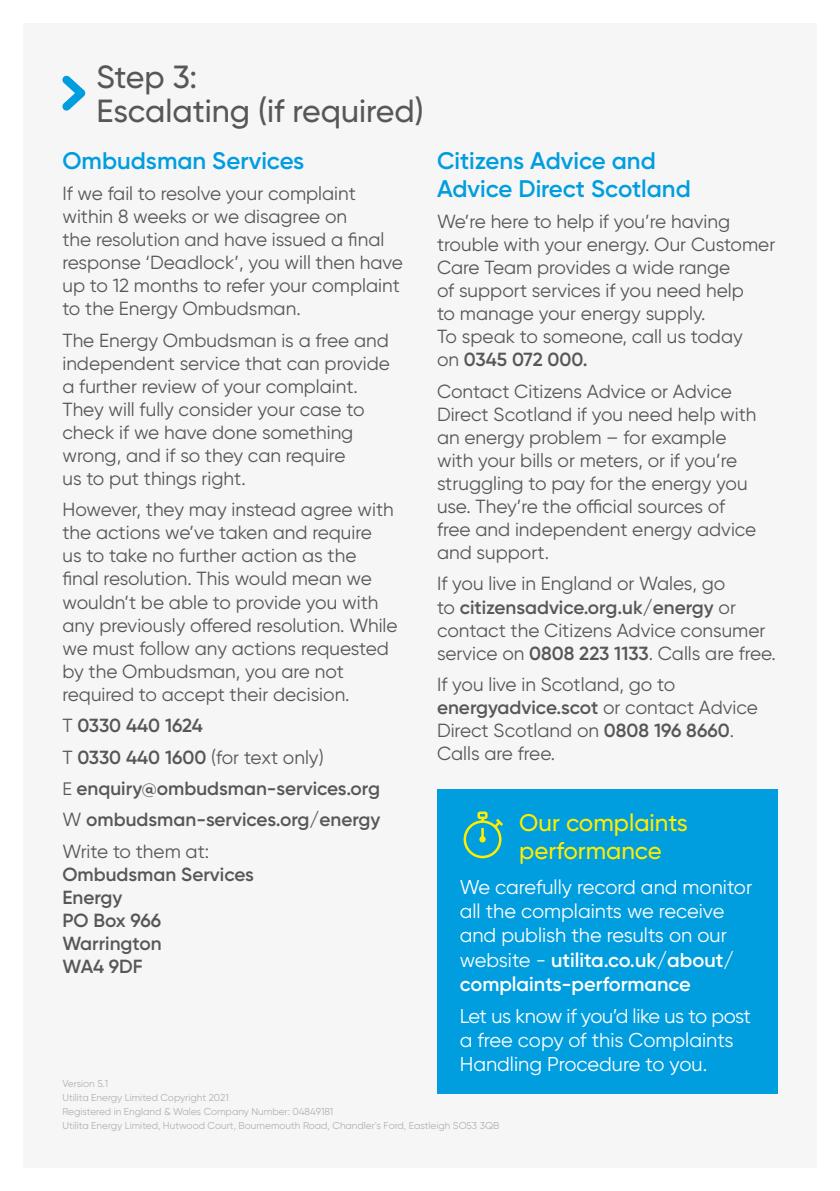
<style>
.page{position:relative;width:840px;height:1191px;background:#fff}
.page>*{position:absolute;margin:0;border:0;box-sizing:border-box;transform-origin:0 0}
.t1{font:500 32px/34px "Gilroy";color:#575756}
.t2{font:600 24px/28px "Gilroy";color:#009ddf}
.t3{font:500 24px/28px "Gilroy";color:#ffed00}
.t4{font:20px/24px "Gilroy";color:#fff}
.t5{font:19px/23px "Gilroy";color:#575756}
.t6{font:600 19px/31.4px "Gilroy";color:#575756}
.t7{font:10px/14px "Gilroy";color:#b3b2b2}
.s1{font-weight:400}
.s2{font-weight:400;font-size:18px}
.s3{font-weight:600}
</style>
<div class="page">
<div style="left:0;top:0;width:839px;height:1191px;background:#f6f6f6"></div>
<svg style="left:62px;top:75px;width:23px;height:36px"></svg>
<div style="left:437px;top:789px;width:340px;height:304px;background:#009ddf"></div>
<svg style="left:463px;top:811px;width:40px;height:48px"></svg>
<div style="left:0;top:0;width:839px;height:23px;background:#fff"></div>
<div style="left:0;top:1168px;width:839px;height:23px;background:#fff"></div>
<div style="left:0;top:0;width:23px;height:1191px;background:#fff"></div>
<div style="left:816px;top:0;width:23px;height:1191px;background:#fff"></div>
<h1 class="t1" style="left:97px;top:59px;width:328px">Step 3:<br>Escalating (if required)</h1>
<p class="t2" style="left:62px;top:146px;width:243px">Ombudsman Services</p>
<p class="t5" style="left:62px;top:182px;width:342px">If we fail to resolve your complaint within 8 weeks or we disagree on<br>the resolution and have issued a final response ‘Deadlock’, you will then have up to 12 months to refer your complaint to the Energy Ombudsman.</p>
<p class="t5" style="left:62px;top:328px;width:329px">The Energy Ombudsman is a free and independent service that can provide a further review of your complaint.<br>They will fully consider your case to check if we have done something wrong, and if so they can require<br>us to put things right.</p>
<p class="t5" style="left:62px;top:498px;width:336px">However, they may instead agree with the actions we’ve taken and require<br>us to take no further action as the final resolution. This would mean we wouldn’t be able to provide you with any previously offered resolution. While we must follow any actions requested by the Ombudsman, you are not required to accept their decision.</p>
<p class="t6" style="left:62px;top:709px;width:319px"><span class="s1">T</span> 0330 440 1624<br><span class="s1">T</span> 0330 440 1600 <span class="s1">(for text only)<br></span><span class="s2">E</span> enquiry@ombudsman-services.org<br><span class="s1">W</span> ombudsman-services.org/energy<br><span class="s1">Write to them at:</span></p>
<p class="t6" style="left:62px;top:862px;width:193px;line-height:23px">Ombudsman Services<br>Energy<br>PO Box 966<br>Warrington<br>WA4 9DF</p>
<p class="t2" style="left:437px;top:146px;width:255px">Citizens Advice and<br>Advice Direct Scotland</p>
<p class="t5" style="left:437px;top:210px;width:339px">We’re here to help if you’re having trouble with your energy. Our Customer<br>Care Team provides a wide range<br>of support services if you need help<br>to manage your energy supply.<br>To speak to someone, call us today<br>on <span class="s3">0345 072 000.</span></p>
<p class="t5" style="left:437px;top:379px;width:321px">Contact Citizens Advice or Advice<br>Direct Scotland if you need help with an energy problem – for example with your bills or meters, or if you’re struggling to pay for the energy you use. They’re the official sources of free and independent energy advice and support.</p>
<p class="t5" style="left:437px;top:572px;width:340px">If you live in England or Wales, go<br>to <span class="s3">citizensadvice.org.uk/energy</span> or contact the Citizens Advice consumer service on <span class="s3">0808 223 1133</span>. Calls are free.</p>
<p class="t5" style="left:437px;top:672px;width:322px">If you live in Scotland, go to <span class="s3">energyadvice.scot</span> or contact Advice<br>Direct Scotland on <span class="s3">0808 196 8660</span>.<br>Calls are free.</p>
<p class="t3" style="left:519px;top:808px;width:170px">Our complaints performance</p>
<p class="t4" style="left:459px;top:875px;width:294px">We carefully record and monitor all the complaints we receive and publish the results on our website - <span class="s3">utilita.co.uk/about/ complaints-performance</span></p>
<p class="t4" style="left:459px;top:1003px;width:292px">Let us know if you’d like us to post a free copy of this Complaints<br>Handling Procedure to you.</p>
<p class="t7" style="left:62px;top:1076px;width:438px">Version 5.1<br>Utilita Energy Limited Copyright 2021<br>Registered in England &amp; Wales Company Number: 04849181<br>Utilita Energy Limited, Hutwood Court, Bournemouth Road, Chandler's Ford, Eastleigh SO53 3QB</p>
</div>
